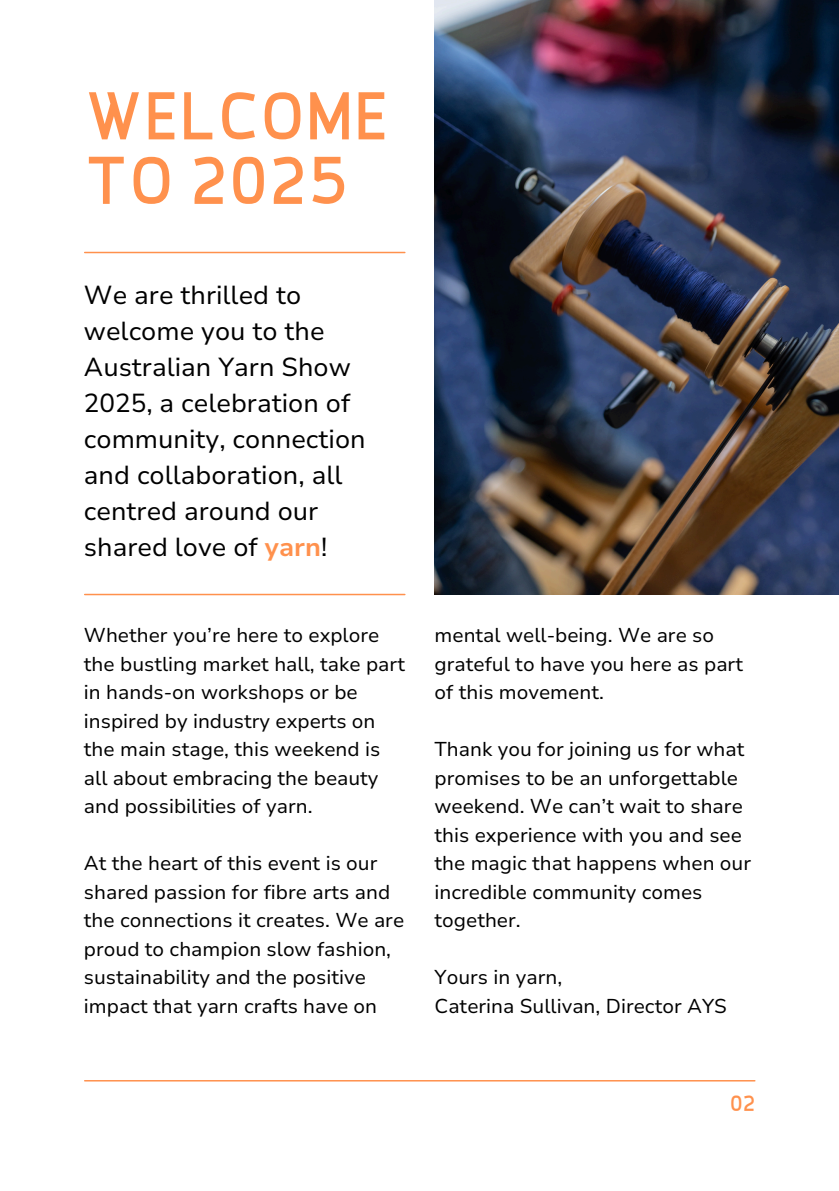
<style>
.page{position:relative;width:839px;height:1191px;background:#fff}
.page>*{position:absolute;margin:0;border:0;box-sizing:border-box;transform-origin:0 0}
.t1{font:700 61.2px/64.4px "Crops";color:#ff914d}
.t2{font:26px/36px "Nunito Sans 10 pt";color:#000}
.t3{font:20px/28.4px "Nunito Sans 10 pt";color:#000}
.t4{font:700 20px "Crops";color:#ff914d}
.s1{font-weight:700;color:#ff914d}
</style>
<div class="page">
<img style="left:434px;top:0;width:404px;height:594px">
<hr style="left:85px;top:1080px;width:669px;height:2px;background:#ff914d">
<hr style="left:85px;top:252px;width:320px;height:1px;background:#ff914d">
<hr style="left:85px;top:594px;width:320px;height:1px;background:#ff914d">
<h1 class="t1" style="left:84px;top:89px;width:307px">WELCOME<br>TO 2025</h1>
<p class="t2" style="left:84px;top:278px;width:283px">We are thrilled to welcome you to the<br>Australian Yarn Show<br>2025, a celebration of community, connection and collaboration, all centred around our shared love of <span class="s1">yarn</span>!</p>
<p class="t3" style="left:84px;top:622px;width:322px">Whether you’re here to explore the bustling market hall, take part in hands-on workshops or be inspired by industry experts on the main stage, this weekend is all about embracing the beauty and possibilities of yarn.</p>
<h2 class="t3" style="left:84px;top:850px;width:322px">At the heart of this event is our shared passion for fibre arts and the connections it creates. We are proud to champion slow fashion, sustainability and the positive impact that yarn crafts have on</h2>
<p class="t3" style="left:434px;top:622px;width:310px">mental well-being. We are so grateful to have you here as part of this movement.</p>
<p class="t3" style="left:434px;top:736px;width:318px">Thank you for joining us for what promises to be an unforgettable weekend. We can’t wait to share this experience with you and see the magic that happens when our incredible community comes together.</p>
<p class="t3" style="left:434px;top:964px;width:129px">Yours in yarn,</p>
<p class="t3" style="left:434px;top:992px;width:294px">Caterina Sullivan, Director AYS</p>
<p class="t4" style="left:729px;top:1095px;width:27px">02</p>
</div>
